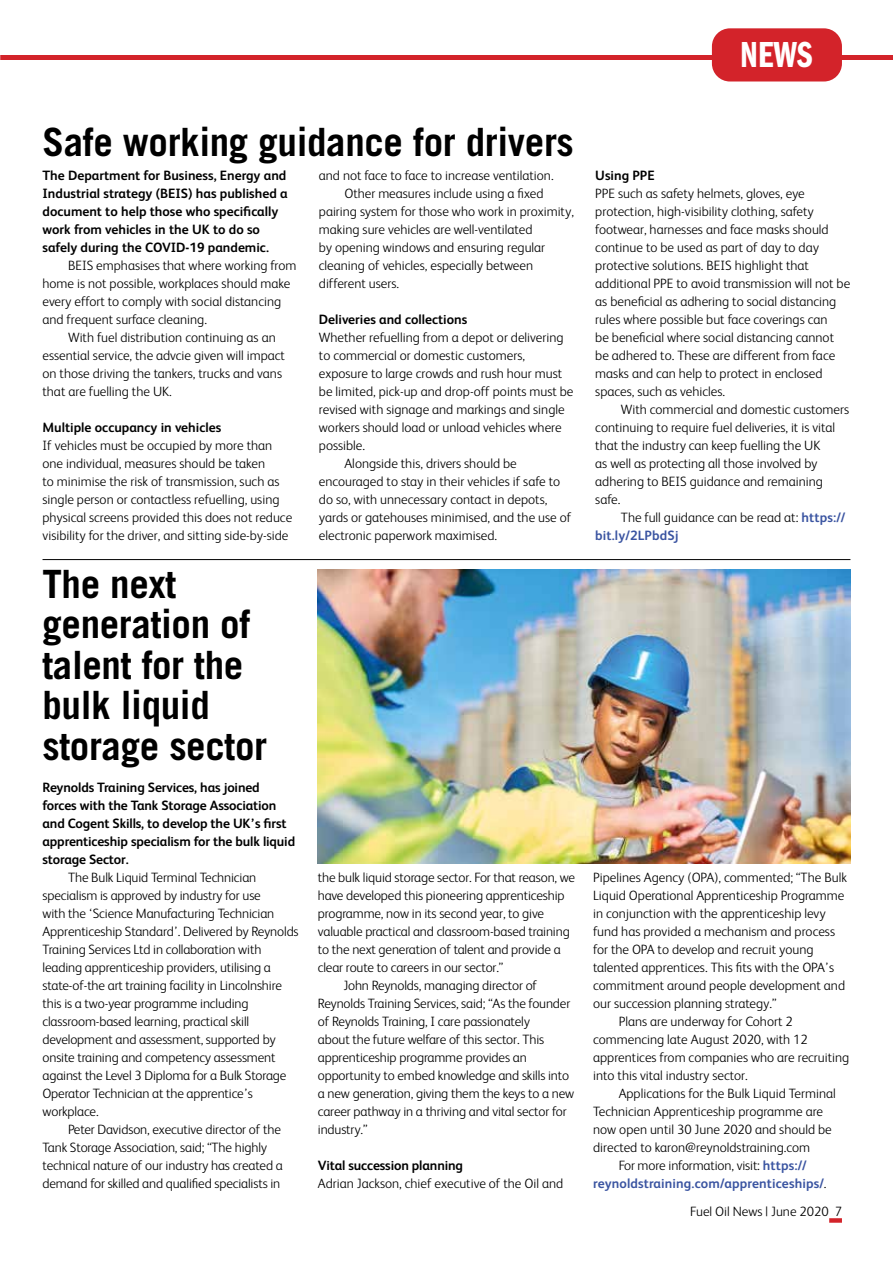
<style>
.page{position:relative;width:893px;height:1263px;background:#fff}
.page>*{position:absolute;margin:0;border:0;box-sizing:border-box;transform-origin:0 0}
.t1{font:700 39px/40.5px "Trade Gothic LT Std";letter-spacing:-.01em;color:#000}
.t2{font:37.5px "Franklin Gothic LT Pro Dm Cm";color:#fff}
.t3{font:300 13.5px/18px "FS Albert";color:#000}
.t4{font:700 13.5px/18px "FS Albert";letter-spacing:-.005em;color:#000}
.t5{font:700 13.5px "FS Albert";letter-spacing:.01em;color:#3a54a1}
.s1{font-weight:700;color:#3a54a1}
.s2{font-weight:300;color:#000}
</style>
<div class="page">
<div style="left:829px;top:1218px;width:13px;height:5px;background:#d3232a"></div>
<div style="left:0;top:55px;width:893px;height:5px;background:#d3232a"></div>
<hr style="left:0;top:0;width:1px;height:1042px;background:#284f88">
<img style="left:0;top:897px;width:1px;height:145px">
<div style="left:712px;top:28px;width:130px;height:53px;background:#d3232a;border-radius:18px"></div>
<img style="left:318px;top:570px;width:532px;height:293px">
<hr style="left:43px;top:559px;width:807px;height:1px;background:#000">
<h2 class="t2" style="left:740px;top:34px;width:74px">NEWS</h2>
<h1 class="t1" style="left:43px;top:121px;width:533px">Safe working guidance for drivers</h1>
<p class="t4" style="left:43px;top:166px;width:247px">The Department for Business, Energy and Industrial strategy (BEIS) has published a document to help those who specifically work from vehicles in the UK to do so safely during the COVID-19 pandemic.</p>
<p class="t3" style="left:68px;top:256px;width:230px">BEIS emphasises that where working from</p>
<p class="t3" style="left:43px;top:274px;width:249px">home is not possible, workplaces should make</p>
<p class="t3" style="left:43px;top:292px;width:240px">every effort to comply with social distancing</p>
<p class="t3" style="left:43px;top:310px;width:166px">and frequent surface cleaning.</p>
<p class="t3" style="left:68px;top:328px;width:209px">With fuel distribution continuing as an</p>
<p class="t3" style="left:43px;top:346px;width:244px">essential service, the advcie given will impact</p>
<p class="t3" style="left:43px;top:364px;width:241px">on those driving the tankers, trucks and vans</p>
<p class="t3" style="left:43px;top:382px;width:131px">that are fuelling the UK.</p>
<p class="t4" style="left:43px;top:418px;width:180px">Multiple occupancy in vehicles</p>
<p class="t3" style="left:43px;top:436px;width:251px">If vehicles must be occupied by more than one individual, measures should be taken<br>to minimise the risk of transmission, such as single person or contactless refuelling, using physical screens provided this does not reduce visibility for the driver, and sitting side-by-side</p>
<p class="t3" style="left:319px;top:166px;width:236px">and not face to face to increase ventilation.</p>
<p class="t3" style="left:344px;top:184px;width:201px">Other measures include using a fixed</p>
<p class="t3" style="left:319px;top:202px;width:257px">pairing system for those who work in proximity,</p>
<p class="t3" style="left:319px;top:220px;width:215px">making sure vehicles are well-ventilated</p>
<p class="t3" style="left:319px;top:238px;width:228px">by opening windows and ensuring regular</p>
<p class="t3" style="left:319px;top:256px;width:216px">cleaning of vehicles, especially between</p>
<p class="t3" style="left:319px;top:274px;width:82px">different users.</p>
<p class="t4" style="left:319px;top:310px;width:150px">Deliveries and collections</p>
<p class="t3" style="left:319px;top:328px;width:246px">Whether refuelling from a depot or delivering</p>
<p class="t3" style="left:319px;top:346px;width:208px">to commercial or domestic customers,</p>
<p class="t3" style="left:319px;top:364px;width:245px">exposure to large crowds and rush hour must</p>
<p class="t3" style="left:319px;top:382px;width:256px">be limited, pick-up and drop-off points must be</p>
<p class="t3" style="left:319px;top:400px;width:247px">revised with signage and markings and single</p>
<p class="t3" style="left:319px;top:418px;width:244px">workers should load or unload vehicles where</p>
<p class="t3" style="left:319px;top:436px;width:48px">possible.</p>
<p class="t3" style="left:344px;top:454px;width:174px">Alongside this, drivers should be</p>
<p class="t3" style="left:319px;top:472px;width:243px">encouraged to stay in their vehicles if safe to</p>
<p class="t3" style="left:319px;top:490px;width:230px">do so, with unnecessary contact in depots,</p>
<p class="t3" style="left:319px;top:508px;width:254px">yards or gatehouses minimised, and the use of</p>
<p class="t3" style="left:319px;top:526px;width:180px">electronic paperwork maximised.</p>
<h1 class="t1" style="left:43px;top:563px;width:226px">The next generation of talent for the bulk liquid storage sector</h1>
<p class="t4" style="left:43px;top:778px;width:254px">Reynolds Training Services, has joined forces with the Tank Storage Association and Cogent Skills, to develop the UK’s first apprenticeship specialism for the bulk liquid storage Sector.</p>
<p class="t3" style="left:43px;top:868px;width:258px;text-indent:26px">The Bulk Liquid Terminal Technician specialism is approved by industry for use<br>with the ‘Science Manufacturing Technician Apprenticeship Standard’. Delivered by Reynolds Training Services Ltd in collaboration with leading apprenticeship providers, utilising a state-of-the art training facility in Lincolnshire this is a two-year programme including classroom-based learning, practical skill development and assessment, supported by onsite training and competency assessment against the Level 3 Diploma for a Bulk Storage Operator Technician at the apprentice’s workplace.</p>
<p class="t3" style="left:43px;top:1120px;width:242px;text-indent:26px">Peter Davidson, executive director of the Tank Storage Association, said; “The highly technical nature of our industry has created a demand for skilled and qualified specialists in</p>
<p class="t3" style="left:318px;top:868px;width:259px">the bulk liquid storage sector. For that reason, we</p>
<p class="t3" style="left:318px;top:886px;width:248px">have developed this pioneering apprenticeship</p>
<p class="t3" style="left:318px;top:904px;width:228px">programme, now in its second year, to give</p>
<p class="t3" style="left:318px;top:922px;width:253px">valuable practical and classroom-based training</p>
<p class="t3" style="left:318px;top:940px;width:244px">to the next generation of talent and provide a</p>
<p class="t3" style="left:318px;top:958px;width:187px">clear route to careers in our sector.”</p>
<p class="t3" style="left:343px;top:976px;width:195px">John Reynolds, managing director of</p>
<p class="t3" style="left:318px;top:994px;width:254px">Reynolds Training Services, said; “As the founder</p>
<p class="t3" style="left:318px;top:1012px;width:214px">of Reynolds Training, I care passionately</p>
<p class="t3" style="left:318px;top:1030px;width:228px">about the future welfare of this sector. This</p>
<p class="t3" style="left:318px;top:1048px;width:210px">apprenticeship programme provides an</p>
<p class="t3" style="left:318px;top:1066px;width:253px">opportunity to embed knowledge and skills into</p>
<p class="t3" style="left:318px;top:1084px;width:258px">a new generation, giving them the keys to a new</p>
<p class="t3" style="left:318px;top:1102px;width:250px">career pathway in a thriving and vital sector for</p>
<p class="t3" style="left:318px;top:1120px;width:51px">industry.”</p>
<p class="t4" style="left:318px;top:1156px;width:147px">Vital succession planning</p>
<p class="t3" style="left:318px;top:1174px;width:247px">Adrian Jackson, chief executive of the Oil and</p>
<p class="t4" style="left:595px;top:166px;width:61px">Using PPE</p>
<p class="t3" style="left:595px;top:184px;width:256px">PPE such as safety helmets, gloves, eye protection, high-visibility clothing, safety footwear, harnesses and face masks should continue to be used as part of day to day protective solutions. BEIS highlight that additional PPE to avoid transmission will not be as beneficial as adhering to social distancing rules where possible but face coverings can<br>be beneficial where social distancing cannot be adhered to. These are different from face masks and can help to protect in enclosed spaces, such as vehicles.</p>
<p class="t3" style="left:595px;top:400px;width:255px;text-indent:26px">With commercial and domestic customers continuing to require fuel deliveries, it is vital that the industry can keep fuelling the UK<br>as well as protecting all those involved by adhering to BEIS guidance and remaining safe.</p>
<p class="t3" style="left:595px;top:508px;width:251px;text-indent:26px">The full guidance can be read at: <span class="s1">https:// bit.ly/2LPbdSj</span></p>
<p class="t3" style="left:593px;top:868px;width:255px">Pipelines Agency (OPA), commented; “The Bulk</p>
<p class="t3" style="left:593px;top:886px;width:253px">Liquid Operational Apprenticeship Programme</p>
<p class="t3" style="left:593px;top:904px;width:234px">in conjunction with the apprenticeship levy</p>
<p class="t3" style="left:593px;top:922px;width:243px">fund has provided a mechanism and process</p>
<p class="t3" style="left:593px;top:940px;width:222px">for the OPA to develop and recruit young</p>
<p class="t3" style="left:593px;top:958px;width:243px">talented apprentices. This fits with the OPA’s</p>
<p class="t3" style="left:593px;top:976px;width:253px">commitment around people development and</p>
<p class="t3" style="left:593px;top:994px;width:185px">our succession planning strategy.”</p>
<p class="t3" style="left:619px;top:1012px;width:176px">Plans are underway for Cohort 2</p>
<p class="t3" style="left:593px;top:1030px;width:216px">commencing late August 2020, with 12</p>
<p class="t3" style="left:593px;top:1048px;width:258px">apprentices from companies who are recruiting</p>
<p class="t3" style="left:593px;top:1066px;width:156px">into this vital industry sector.</p>
<p class="t3" style="left:619px;top:1084px;width:219px">Applications for the Bulk Liquid Terminal</p>
<p class="t3" style="left:593px;top:1102px;width:232px">Technician Apprenticeship programme are</p>
<p class="t3" style="left:593px;top:1120px;width:240px">now open until 30 June 2020 and should be</p>
<p class="t3" style="left:593px;top:1138px;width:219px">directed to karon@reynoldstraining.com</p>
<p class="t3" style="left:619px;top:1156px;width:189px">For more information, visit: <span class="s1">https://</span></p>
<p class="t5" style="left:593px;top:1174px;width:235px">reynoldstraining.com/apprenticeships/<span class="s2">.</span></p>
<p class="t3" style="left:690px;top:1202px;width:153px">Fuel Oil News | June 2020 7</p>
</div>
